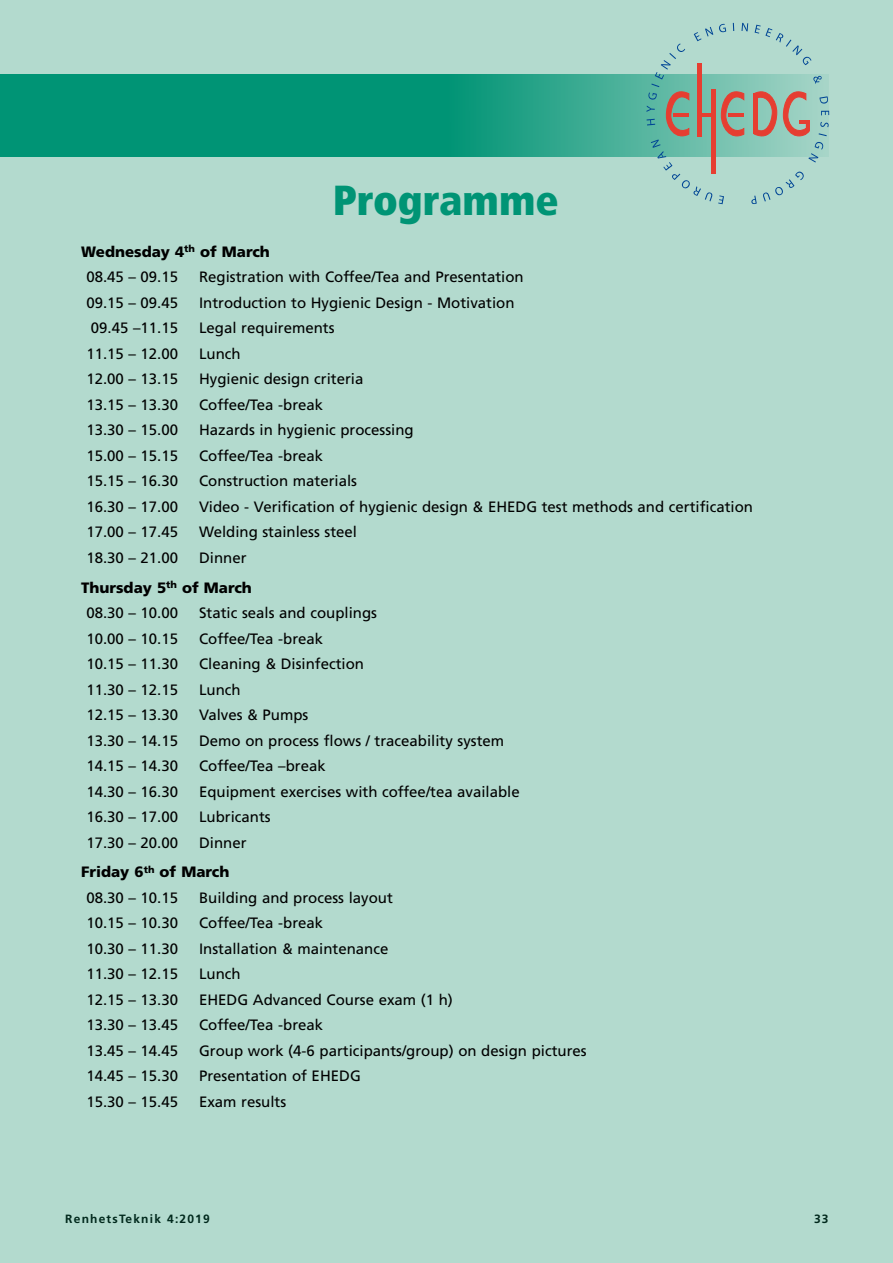
<style>
.page{position:relative;width:893px;height:1263px;background:#b3dace}
.page>*{position:absolute;margin:0;border:0;box-sizing:border-box;transform-origin:0 0}
.t1{font:900 condensed 42px "Frutiger";color:#009475}
.t2{font:15px "Frutiger";color:#000}
.t3{font:900 15px/29.7px "Frutiger";color:#000}
.t4{font:700 12px "Frutiger";letter-spacing:.1em;color:#000}
.s1{font-weight:400}
</style>
<div class="page">
<svg style="left:0;top:74px;width:646px;height:82px;background:#0d997b"></svg>
<svg style="left:646px;top:23px;width:183px;height:181px"></svg>
<h1 class="t1" style="left:333px;top:183px;width:228px">Programme</h1>
<p class="t3" style="left:86px;top:239px;width:185px;line-height:25.5px;text-indent:-5px">Wednesday 4<sup>th</sup> of March<br><span class="s1">08.45 – 09.15</span></p>
<p class="t2" style="left:199px;top:270px;width:326px">Registration with Coffee/Tea and Presentation</p>
<p class="t2" style="left:86px;top:295px;width:93px">09.15 – 09.45</p>
<p class="t2" style="left:199px;top:295px;width:317px">Introduction to Hygienic Design - Motivation</p>
<p class="t2" style="left:91px;top:321px;width:89px">09.45 –11.15</p>
<p class="t2" style="left:199px;top:321px;width:137px">Legal requirements</p>
<p class="t2" style="left:86px;top:346px;width:93px">11.15 – 12.00</p>
<p class="t2" style="left:199px;top:346px;width:43px">Lunch</p>
<p class="t2" style="left:86px;top:372px;width:93px">12.00 – 13.15</p>
<p class="t2" style="left:199px;top:372px;width:166px">Hygienic design criteria</p>
<p class="t2" style="left:86px;top:397px;width:93px">13.15 – 13.30</p>
<p class="t2" style="left:199px;top:397px;width:126px">Coffee/Tea -break</p>
<p class="t2" style="left:86px;top:423px;width:93px">13.30 – 15.00</p>
<p class="t2" style="left:199px;top:423px;width:216px">Hazards in hygienic processing</p>
<p class="t2" style="left:86px;top:448px;width:93px">15.00 – 15.15</p>
<p class="t2" style="left:199px;top:448px;width:126px">Coffee/Tea -break</p>
<p class="t2" style="left:86px;top:474px;width:93px">15.15 – 16.30</p>
<p class="t2" style="left:199px;top:474px;width:159px">Construction materials</p>
<p class="t2" style="left:86px;top:499px;width:93px">16.30 – 17.00</p>
<p class="t2" style="left:199px;top:499px;width:555px">Video - Verification of hygienic design &amp; EHEDG test methods and certification</p>
<p class="t2" style="left:86px;top:525px;width:93px">17.00 – 17.45</p>
<p class="t2" style="left:199px;top:525px;width:159px">Welding stainless steel</p>
<p class="t2" style="left:86px;top:550px;width:93px">18.30 – 21.00</p>
<p class="t3" style="left:81px;top:543px;width:172px;text-indent:118px"><span class="s1">Dinner<br></span>Thursday 5<sup>th</sup> of March</p>
<p class="t2" style="left:86px;top:605px;width:93px">08.30 – 10.00</p>
<p class="t2" style="left:199px;top:605px;width:179px">Static seals and couplings</p>
<p class="t2" style="left:86px;top:631px;width:93px">10.00 – 10.15</p>
<p class="t2" style="left:199px;top:631px;width:126px">Coffee/Tea -break</p>
<p class="t2" style="left:86px;top:656px;width:93px">10.15 – 11.30</p>
<p class="t2" style="left:199px;top:656px;width:167px">Cleaning &amp; Disinfection</p>
<p class="t2" style="left:86px;top:682px;width:93px">11.30 – 12.15</p>
<p class="t2" style="left:199px;top:682px;width:43px">Lunch</p>
<p class="t2" style="left:86px;top:707px;width:93px">12.15 – 13.30</p>
<p class="t2" style="left:199px;top:707px;width:111px">Valves &amp; Pumps</p>
<p class="t2" style="left:86px;top:733px;width:93px">13.30 – 14.15</p>
<p class="t2" style="left:199px;top:733px;width:307px">Demo on process flows / traceability system</p>
<p class="t2" style="left:86px;top:758px;width:93px">14.15 – 14.30</p>
<p class="t2" style="left:199px;top:758px;width:128px">Coffee/Tea –break</p>
<p class="t2" style="left:86px;top:784px;width:93px">14.30 – 16.30</p>
<p class="t2" style="left:199px;top:784px;width:322px">Equipment exercises with coffee/tea available</p>
<p class="t2" style="left:86px;top:809px;width:93px">16.30 – 17.00</p>
<p class="t2" style="left:199px;top:809px;width:73px">Lubricants</p>
<p class="t2" style="left:86px;top:835px;width:93px">17.30 – 20.00</p>
<p class="t3" style="left:81px;top:827px;width:167px;text-indent:118px"><span class="s1">Dinner<br></span>Friday 6<sup>th</sup> of March</p>
<p class="t2" style="left:86px;top:890px;width:93px">08.30 – 10.15</p>
<p class="t2" style="left:199px;top:890px;width:195px">Building and process layout</p>
<p class="t2" style="left:86px;top:916px;width:93px">10.15 – 10.30</p>
<p class="t2" style="left:199px;top:916px;width:126px">Coffee/Tea -break</p>
<p class="t2" style="left:86px;top:941px;width:93px">10.30 – 11.30</p>
<p class="t2" style="left:199px;top:941px;width:191px">Installation &amp; maintenance</p>
<p class="t2" style="left:86px;top:967px;width:93px">11.30 – 12.15</p>
<p class="t2" style="left:199px;top:967px;width:43px">Lunch</p>
<p class="t2" style="left:86px;top:992px;width:93px">12.15 – 13.30</p>
<p class="t2" style="left:199px;top:992px;width:255px">EHEDG Advanced Course exam (1 h)</p>
<p class="t2" style="left:86px;top:1018px;width:93px">13.30 – 13.45</p>
<p class="t2" style="left:199px;top:1018px;width:126px">Coffee/Tea -break</p>
<p class="t2" style="left:86px;top:1043px;width:93px">13.45 – 14.45</p>
<p class="t2" style="left:199px;top:1043px;width:389px">Group work (4-6 participants/group) on design pictures</p>
<p class="t2" style="left:86px;top:1069px;width:93px">14.45 – 15.30</p>
<p class="t2" style="left:199px;top:1069px;width:163px">Presentation of EHEDG</p>
<p class="t2" style="left:86px;top:1094px;width:93px">15.30 – 15.45</p>
<p class="t2" style="left:199px;top:1094px;width:89px">Exam results</p>
<p class="t4" style="left:65px;top:1211px;width:146px">RenhetsTeknik 4:2019</p>
<p class="t4" style="left:814px;top:1211px;width:16px">33</p>
</div>
